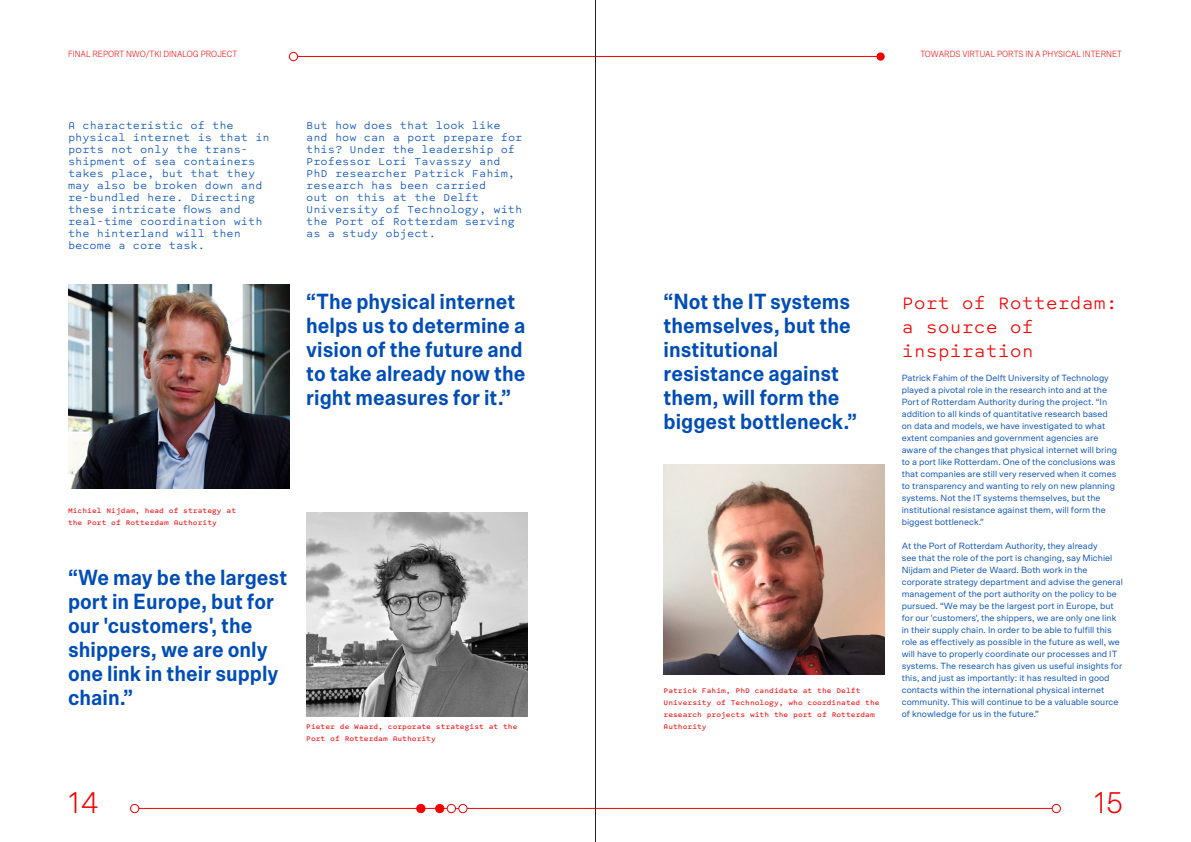
<style>
.page{position:relative;width:1191px;height:842px;background:#fff}
.page>*{position:absolute;margin:0;border:0;box-sizing:border-box;transform-origin:0 0}
.t1{font:300 30px "Scto Grotesk A";color:#f40000}
.t2{font:700 22px/24px "Scto Grotesk B";color:#004db7}
.Broodtekst{font:300 20px/24px "Spot Mono";color:#f40000}
.Intro{font:300 12px/12px "Spot Mono";color:#004db7}
.Broodtekst-2{font:9px/12px "Scto Grotesk A";color:#004db7}
.t3{font:300 9px "Scto Grotesk B";color:#f40000}
.Onderschrift{font:8px/12px "Spot Mono";color:#f40000}
</style>
<div class="page">
<hr style="left:139px;top:808px;width:913px;height:1px;background:#f40000">
<div style="left:130px;top:804px;width:9px;height:9px;border:1px solid #f40000;border-radius:50%"></div>
<div style="left:417px;top:804px;width:8px;height:9px;background:#f40000;border-radius:50%"></div>
<div style="left:416px;top:804px;width:9px;height:9px;border:1px solid #f40000;border-radius:50%"></div>
<div style="left:435px;top:804px;width:9px;height:9px;background:#f40000;border-radius:50%"></div>
<div style="left:435px;top:804px;width:9px;height:9px;border:1px solid #f40000;border-radius:50%"></div>
<div style="left:447px;top:804px;width:8px;height:9px;background:#fff;border-radius:50%"></div>
<div style="left:447px;top:804px;width:8px;height:9px;border:1px solid #f40000;border-radius:50%"></div>
<div style="left:459px;top:804px;width:8px;height:9px;background:#fff;border-radius:50%"></div>
<div style="left:459px;top:804px;width:8px;height:9px;border:1px solid #f40000;border-radius:50%"></div>
<hr style="left:298px;top:56px;width:585px;height:1px;background:#f40000">
<div style="left:289px;top:52px;width:9px;height:9px;border:1px solid #f40000;border-radius:50%"></div>
<div style="left:876px;top:52px;width:8px;height:9px;background:#f40000;border-radius:50%"></div>
<div style="left:1052px;top:804px;width:8px;height:9px;border:1px solid #f40000;border-radius:50%"></div>
<img style="left:664px;top:465px;width:220px;height:210px">
<img style="left:306px;top:513px;width:222px;height:204px">
<img style="left:68px;top:285px;width:221px;height:204px">
<hr style="left:595px;top:0;width:1px;height:842px;background:#231f20">
<p class="t3" style="left:68px;top:48px;width:171px">FINAL REPORT NWO/TKI DINALOG PROJECT</p>
<p class="t3" style="left:920px;top:48px;width:203px">TOWARDS VIRTUAL PORTS IN A PHYSICAL INTERNET</p>
<p class="Intro" style="left:68px;top:119px;width:203px">A characteristic of the physical internet is that in ports not only the trans&shy;shipment of sea containers takes place, but that they may also be broken down and re- bundled here. Directing these intricate flows and real- time coordination with the hinterland will then become a core task.</p>
<p class="Intro" style="left:306px;top:119px;width:218px">But how does that look like and how can a port prepare for this? Under the leadership of<br>Professor Lori Tavasszy and<br>PhD researcher Patrick Fahim, research has been carried<br>out on this at the Delft<br>University of Technology, with the Port of Rotterdam serving as a study object.</p>
<p class="t2" style="left:306px;top:289px;width:221px">“The physical internet helps us to determine a vision of the future and to take already now the right measures for it.”</p>
<p class="t2" style="left:663px;top:289px;width:195px">“Not the IT systems themselves, but the institutional resistance against them, will form the biggest bottleneck.”</p>
<p class="Onderschrift" style="left:68px;top:504px;width:170px">Michiel Nijdam, head of strategy at the Port of Rotterdam Authority</p>
<p class="t2" style="left:68px;top:565px;width:221px">“We may be the largest port in Europe, but for our 'customers', the shippers, we are only one link in their supply chain.”</p>
<p class="Onderschrift" style="left:663px;top:684px;width:218px">Patrick Fahim, PhD candidate at the Delft<br>University of Technology, who coordinated the research projects with the port of Rotterdam</p>
<p class="Onderschrift" style="left:306px;top:720px;width:213px">Pieter de Waard, corporate strategist at the</p>
<p class="Onderschrift" style="left:663px;top:720px;width:45px">Authority</p>
<p class="Onderschrift" style="left:306px;top:732px;width:131px">Port of Rotterdam Authority</p>
<p class="Broodtekst" style="left:901px;top:291px;width:218px">Port of Rotterdam: a source of inspiration</p>
<p class="Broodtekst-2" style="left:901px;top:371px;width:217px">Patrick Fahim of the Delft University of Technology played a pivotal role in the research into and at the Port of Rotterdam Authority during the project. “In addition to all kinds of quantitative research based on data and models, we have investigated to what extent companies and government agencies are aware of the changes that physical internet will bring to a port like Rotterdam. One of the conclusions was that companies are still very reserved when it comes to transparency and wanting to rely on new planning systems. Not the IT systems themselves, but the institutional resistance against them, will form the biggest bottleneck.”</p>
<p class="Broodtekst-2" style="left:901px;top:539px;width:223px">At the Port of Rotterdam Authority, they already<br>see that the role of the port is changing, say Michiel Nijdam and Pieter de Waard. Both work in the corporate strategy department and advise the general management of the port authority on the policy to be pursued. “We may be the largest port in Europe, but for our 'customers', the shippers, we are only one link in their supply chain. In order to be able to fulfill this role as effectively as possible in the future as well, we will have to properly coordinate our processes and IT systems. The research has given us useful insights for this, and just as importantly: it has resulted in good contacts within the international physical internet community. This will continue to be a valuable source of knowledge for us in the future.”</p>
<h1 class="t1" style="left:68px;top:785px;width:33px">14</h1>
<h1 class="t1" style="left:1093px;top:785px;width:31px">15</h1>
</div>
